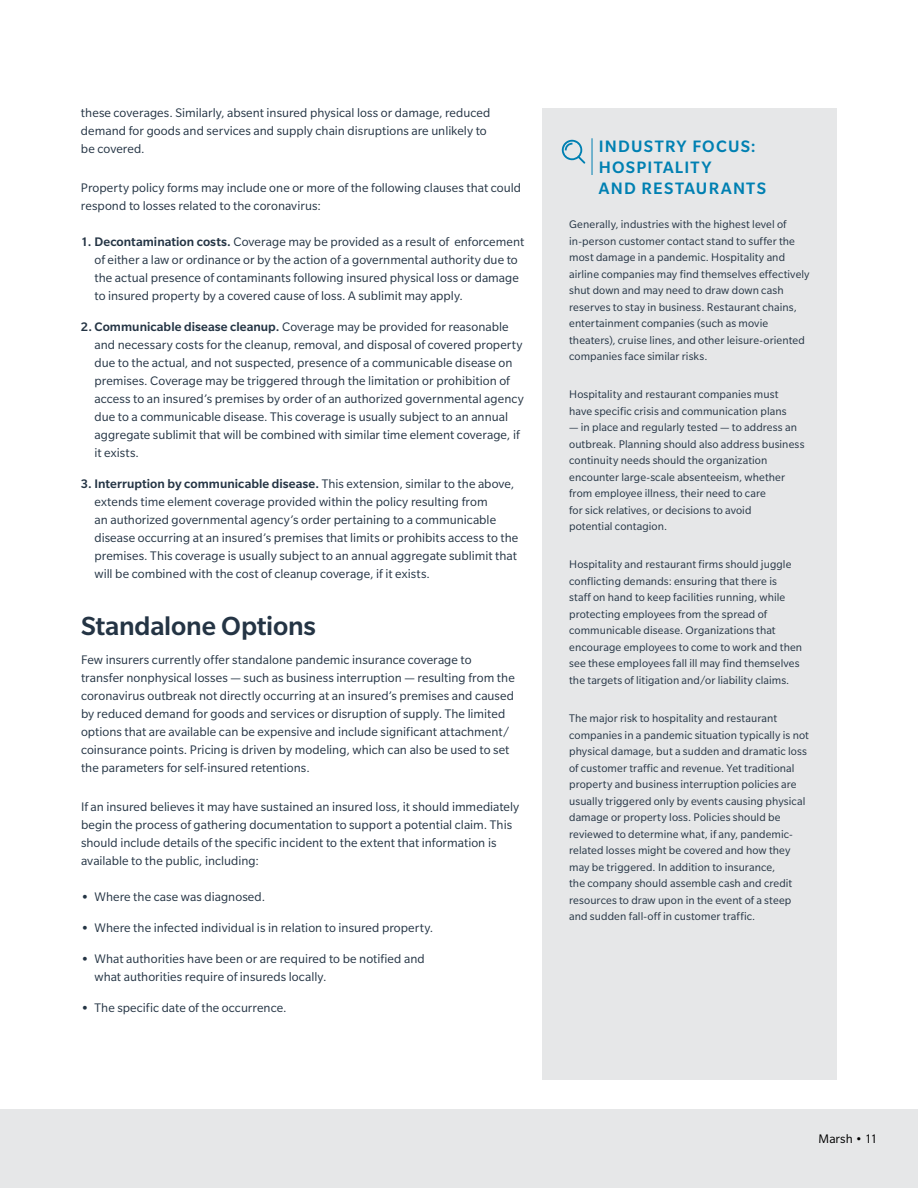
<style>
.page{position:relative;width:918px;height:1188px;background:#fff}
.page>*{position:absolute;margin:0;border:0;box-sizing:border-box;transform-origin:0 0}
.t1{font:500 28.5px "Slate Pro";letter-spacing:-.01em;color:#243444}
.t2{font:500 18px/21px "Slate Pro";letter-spacing:.065em;color:#0080b2}
.t3{font:13.5px/18px "Slate Pro";letter-spacing:.005em;color:#243444}
.t4{font:13.5px "Slate Pro";letter-spacing:.005em;color:#000}
.t5{font:12px/16.5px "Slate Pro";letter-spacing:.005em;color:#243444}
.s1{font-weight:500}
.s2{font-weight:700}
</style>
<div class="page">
<div style="left:0;top:1109px;width:918px;height:79px;background:#e6e7e8"></div>
<div style="left:542px;top:108px;width:295px;height:972px;background:#e6e7e8"></div>
<svg style="left:562px;top:140px;width:23px;height:24px"></svg>
<hr style="left:592px;top:138px;width:1px;height:37px;background:#0080b2">
<p class="t3" style="left:81px;top:104px;width:411px">these coverages. Similarly, absent insured physical loss or damage, reduced demand for goods and services and supply chain disruptions are unlikely to be covered.</p>
<p class="t3" style="left:81px;top:179px;width:442px">Property policy forms may include one or more of the following clauses that could respond to losses related to the coronavirus:</p>
<p class="t3" style="left:94px;top:232px;width:431px;text-indent:-14px"><span class="s1">1. Decontamination costs.</span> Coverage may be provided as a result of enforcement of either a law or ordinance or by the action of a governmental authority due to the actual presence of contaminants following insured physical loss or damage to insured property by a covered cause of loss. A sublimit may apply.</p>
<p class="t3" style="left:94px;top:317px;width:431px;text-indent:-14px"><span class="s1">2. Communicable disease cleanup.</span> Coverage may be provided for reasonable and necessary costs for the cleanup, removal, and disposal of covered property due to the actual, and not suspected, presence of a communicable disease on premises. Coverage may be triggered through the limitation or prohibition of access to an insured’s premises by order of an authorized governmental agency due to a communicable disease. This coverage is usually subject to an annual aggregate sublimit that will be combined with similar time element coverage, if it exists.</p>
<p class="t3" style="left:94px;top:474px;width:425px;text-indent:-13px"><span class="s1">3. Interruption by communicable disease.</span> This extension, similar to the above, extends time element coverage provided within the policy resulting from<br>an authorized governmental agency’s order pertaining to a communicable disease occurring at an insured’s premises that limits or prohibits access to the premises. This coverage is usually subject to an annual aggregate sublimit that will be combined with the cost of cleanup coverage, if it exists.</p>
<h1 class="t1" style="left:81px;top:611px;width:236px">Standalone Options</h1>
<p class="t3" style="left:81px;top:651px;width:435px">Few insurers currently offer standalone pandemic insurance coverage to transfer nonphysical losses — such as business interruption — resulting from the coronavirus outbreak not directly occurring at an insured’s premises and caused by reduced demand for goods and services or disruption of supply. The limited options that are available can be expensive and include significant attachment/ coinsurance points. Pricing is driven by modeling, which can also be used to set the parameters for self-insured retentions.</p>
<p class="t3" style="left:81px;top:798px;width:440px">If an insured believes it may have sustained an insured loss, it should immediately begin the process of gathering documentation to support a potential claim. This should include details of the specific incident to the extent that information is available to the public, including:</p>
<p class="t3" style="left:81px;top:887px;width:186px"><span class="s2">•</span> Where the case was diagnosed.</p>
<p class="t3" style="left:81px;top:918px;width:354px"><span class="s2">•</span> Where the infected individual is in relation to insured property.</p>
<p class="t3" style="left:94px;top:949px;width:332px;text-indent:-14px"><span class="s2">•</span> What authorities have been or are required to be notified and what authorities require of insureds locally.</p>
<p class="t3" style="left:81px;top:998px;width:207px"><span class="s2">•</span> The specific date of the occurrence.</p>
<h2 class="t2" style="left:599px;top:136px;width:169px">INDUSTRY FOCUS:<br>HOSPITALITY<br>AND RESTAURANTS</h2>
<p class="t5" style="left:569px;top:216px;width:242px">Generally, industries with the highest level of in-person customer contact stand to suffer the most damage in a pandemic. Hospitality and airline companies may find themselves effectively shut down and may need to draw down cash reserves to stay in business. Restaurant chains, entertainment companies (such as movie theaters), cruise lines, and other leisure-oriented companies face similar risks.</p>
<p class="t5" style="left:569px;top:386px;width:219px">Hospitality and restaurant companies must have specific crisis and communication plans</p>
<p class="t5" style="left:569px;top:419px;width:237px">— in place and regularly tested — to address an outbreak. Planning should also address business continuity needs should the organization encounter large-scale absenteeism, whether from employee illness, their need to care<br>for sick relatives, or decisions to avoid<br>potential contagion.</p>
<p class="t5" style="left:569px;top:556px;width:235px">Hospitality and restaurant firms should juggle conflicting demands: ensuring that there is<br>staff on hand to keep facilities running, while protecting employees from the spread of communicable disease. Organizations that encourage employees to come to work and then see these employees fall ill may find themselves the targets of litigation and/or liability claims.</p>
<p class="t5" style="left:569px;top:710px;width:241px">The major risk to hospitality and restaurant companies in a pandemic situation typically is not physical damage, but a sudden and dramatic loss of customer traffic and revenue. Yet traditional property and business interruption policies are usually triggered only by events causing physical damage or property loss. Policies should be reviewed to determine what, if any, pandemic&shy;related losses might be covered and how they may be triggered. In addition to insurance,<br>the company should assemble cash and credit resources to draw upon in the event of a steep and sudden fall-off in customer traffic.</p>
<p class="t4" style="left:819px;top:1132px;width:60px">Marsh • 11</p>
</div>
